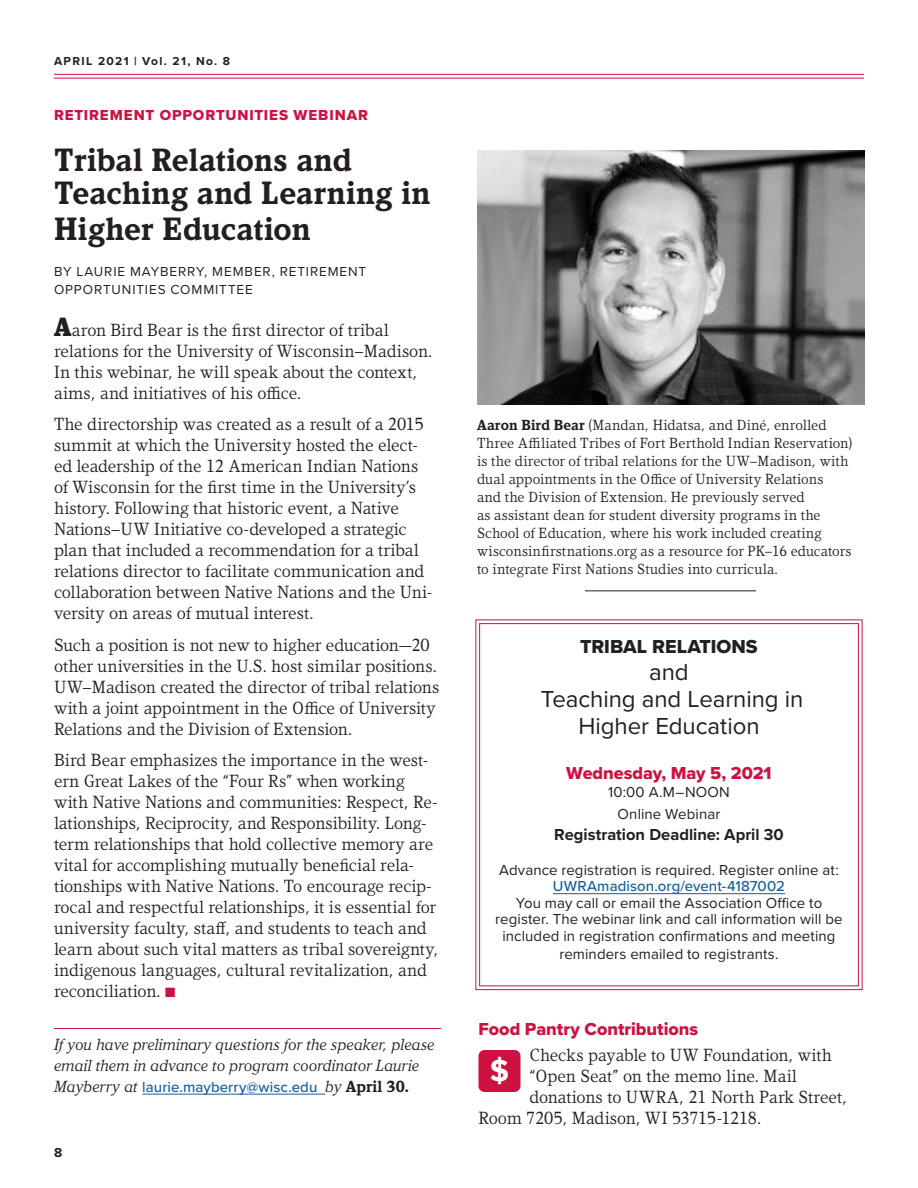
<style>
.page{position:relative;width:918px;height:1188px;background:#fff}
.page>*{position:absolute;margin:0;border:0;box-sizing:border-box;transform-origin:0 0}
.KICKER-ProximaBlk-Re{font:700 33px/33px "Kandal";letter-spacing:.01em;color:#231f20}
.t1{font:700 31.5px "Proxima Nova";color:#fff}
.t2{font:24px "Proxima Nova";letter-spacing:-.005em;color:#231f20}
.t3{font:19.5px "Proxima Nova Extrabld";color:#231f20}
.TEXTPLUS-Kandal-Book{font:18px/21px "Kandal";letter-spacing:-.005em;color:#231f20}
.KICKER-ProximaBlk-Re-2{font:18px/21px "Kandal";color:#231f20}
.t4{font:18px "Proxima Nova Extrabld";color:#cd1141}
.FOLLOW-KandalBookIta{font:italic 16.5px/21px "Kandal";color:#231f20}
.TEXT-KandalBook-12-1{font:700 16.5px "Proxima Nova";color:#231f20}
.CAPTION-KandalBold-1{font:15px/18px "Kandal";letter-spacing:.005em;color:#231f20}
.t5{font:15px/16.5px "Proxima Nova";letter-spacing:.005em;color:#231f20;text-align:center}
.FOLLOW-KandalBookIta-2{font:500 15px "Proxima Nova";letter-spacing:.005em;color:#175d9e}
.KICKER-ProximaBlk-Re-3{font:15px "Proxima Nova Extrabld";letter-spacing:.06em;color:#cd1141}
.hyperlink_style{font:500 15px "Proxima Nova";letter-spacing:.005em;color:#175d9e}
.KICKER-ProximaBlk-Re-4{font:13.5px/18px "Proxima Nova";letter-spacing:.065em;color:#231f20}
.t6{font:700 13.5px "Proxima Nova";color:#231f20}
.t7{font:700 12px "Proxima Nova";letter-spacing:.115em;color:#231f20}
.s1{font-weight:900;font-size:27px}
.s2{color:#cd1141}
.s3{font-family:"Kandal";font-weight:400;font-style:italic;font-size:16.5px;color:#231f20}
.s4{font-family:"Kandal";font-weight:700;font-size:16.5px;color:#231f20}
.s5{font-weight:700}
</style>
<div class="page">
<hr style="left:54px;top:74px;width:810px;height:1px;background:#cd1141">
<hr style="left:54px;top:78px;width:810px;height:1px;background:#cd1141">
<div style="left:478px;top:1050px;width:42px;height:42px;background:#cd1141;border-radius:6px"></div>
<svg style="left:475px;top:619px;width:388px;height:371px"></svg>
<div style="left:479px;top:623px;width:380px;height:363px;border:1px solid #cd1141"></div>
<hr style="left:54px;top:1028px;width:387px;height:1px;background:#cd1141">
<hr style="left:142px;top:1094px;width:183px;height:1px;background:#175d9e">
<hr style="left:585px;top:590px;width:171px;height:1px;background:#231f20">
<img style="left:477px;top:150px;width:388px;height:255px">
<p class="t7" style="left:54px;top:52px;width:178px">APRIL 2021 | Vol. 21, No. 8</p>
<p class="KICKER-ProximaBlk-Re-3" style="left:54px;top:104px;width:315px">RETIREMENT OPPORTUNITIES WEBINAR</p>
<p class="KICKER-ProximaBlk-Re" style="left:54px;top:143px;width:378px">Tribal Relations and<br>Teaching and Learning in</p>
<p class="KICKER-ProximaBlk-Re" style="left:54px;top:212px;width:258px">Higher Education</p>
<p class="KICKER-ProximaBlk-Re-4" style="left:54px;top:262px;width:314px">BY LAURIE MAYBERRY, MEMBER, RETIREMENT<br>OPPORTUNITIES COMMITTEE</p>
<p class="KICKER-ProximaBlk-Re-2" style="left:54px;top:319px;width:380px"><span class="s1">A</span>aron Bird Bear is the first director of tribal relations for the University of Wisconsin–Madison.<br>In this webinar, he will speak about the context, aims, and initiatives of his office.</p>
<p class="TEXTPLUS-Kandal-Book" style="left:54px;top:414px;width:380px">The directorship was created as a result of a 2015 summit at which the University hosted the elect&shy;ed leadership of the 12 American Indian Nations of Wisconsin for the first time in the University’s history. Following that historic event, a Native Nations–UW Initiative co-developed a strategic plan that included a recommendation for a tribal relations director to facilitate communication and collaboration between Native Nations and the Uni&shy;versity on areas of mutual interest.</p>
<p class="TEXTPLUS-Kandal-Book" style="left:54px;top:634px;width:387px">Such a position is not new to higher education—20 other universities in the U.S. host similar positions.<br>UW–Madison created the director of tribal relations with a joint appointment in the Office of University Relations and the Division of Extension.</p>
<p class="TEXTPLUS-Kandal-Book" style="left:54px;top:750px;width:386px">Bird Bear emphasizes the importance in the west&shy;ern Great Lakes of the “Four Rs” when working with Native Nations and communities: Respect, Re&shy;lationships, Reciprocity, and Responsibility. Long&shy;term relationships that hold collective memory are vital for accomplishing mutually beneficial rela&shy;tionships with Native Nations. To encourage recip&shy;rocal and respectful relationships, it is essential for university faculty, staff, and students to teach and learn about such vital matters as tribal sovereignty, indigenous languages, cultural revitalization, and reconciliation. <span class="s2">■</span></p>
<p class="FOLLOW-KandalBookIta" style="left:54px;top:1034px;width:382px">If you have preliminary questions for the speaker, please email them in advance to program coordinator Laurie</p>
<p class="FOLLOW-KandalBookIta-2" style="left:54px;top:1076px;width:356px"><span class="s3">Mayberry at</span> laurie.mayberry@wisc.edu <span class="s3">by</span> <span class="s4">April 30.</span></p>
<p class="t6" style="left:54px;top:1142px;width:10px">8</p>
<p class="CAPTION-KandalBold-1" style="left:477px;top:416px;width:377px"><span class="s5">Aaron Bird Bear</span> (Mandan, Hidatsa, and Diné, enrolled Three Affiliated Tribes of Fort Berthold Indian Reservation) is the director of tribal relations for the UW–Madison, with dual appointments in the Office of University Relations<br>and the Division of Extension. He previously served<br>as assistant dean for student diversity programs in the School of Education, where his work included creating wisconsinfirstnations.org as a resource for PK–16 educators to integrate First Nations Studies into curricula.</p>
<p class="t3" style="left:580px;top:632px;width:179px">TRIBAL RELATIONS</p>
<p class="t2" style="left:649px;top:654px;width:41px">and</p>
<p class="t2" style="left:541px;top:681px;width:264px">Teaching and Learning in</p>
<p class="t2" style="left:578px;top:708px;width:183px">Higher Education</p>
<p class="t4" style="left:566px;top:759px;width:207px">Wednesday, May 5, 2021</p>
<p class="t5" style="left:608px;top:783px;width:123px">10:00 A.M–NOON</p>
<p class="t5" style="left:618px;top:805px;width:104px">Online Webinar</p>
<p class="TEXT-KandalBook-12-1" style="left:554px;top:823px;width:231px">Registration Deadline: April 30</p>
<p class="t5" style="left:499px;top:861px;width:341px">Advance registration is required. Register online at:</p>
<p class="hyperlink_style" style="left:553px;top:875px;width:234px">UWRAmadison.org/event-4187002</p>
<p class="t5" style="left:495px;top:894px;width:349px">You may call or email the Association Office to register. The webinar link and call information will be included in registration confirmations and meeting</p>
<p class="t5" style="left:559px;top:945px;width:221px">reminders emailed to registrants.</p>
<p class="t4" style="left:478px;top:1016px;width:221px">Food Pantry Contributions</p>
<p class="TEXTPLUS-Kandal-Book" style="left:530px;top:1044px;width:304px">Checks payable to UW Foundation, with</p>
<p class="TEXTPLUS-Kandal-Book" style="left:530px;top:1065px;width:269px">“Open Seat” on the memo line. Mail</p>
<p class="TEXTPLUS-Kandal-Book" style="left:530px;top:1086px;width:319px">donations to UWRA, 21 North Park Street,</p>
<p class="TEXTPLUS-Kandal-Book" style="left:478px;top:1107px;width:284px">Room 7205, Madison, WI 53715-1218.</p>
<p class="t1" style="left:490px;top:1047px;width:21px">$</p>
</div>
